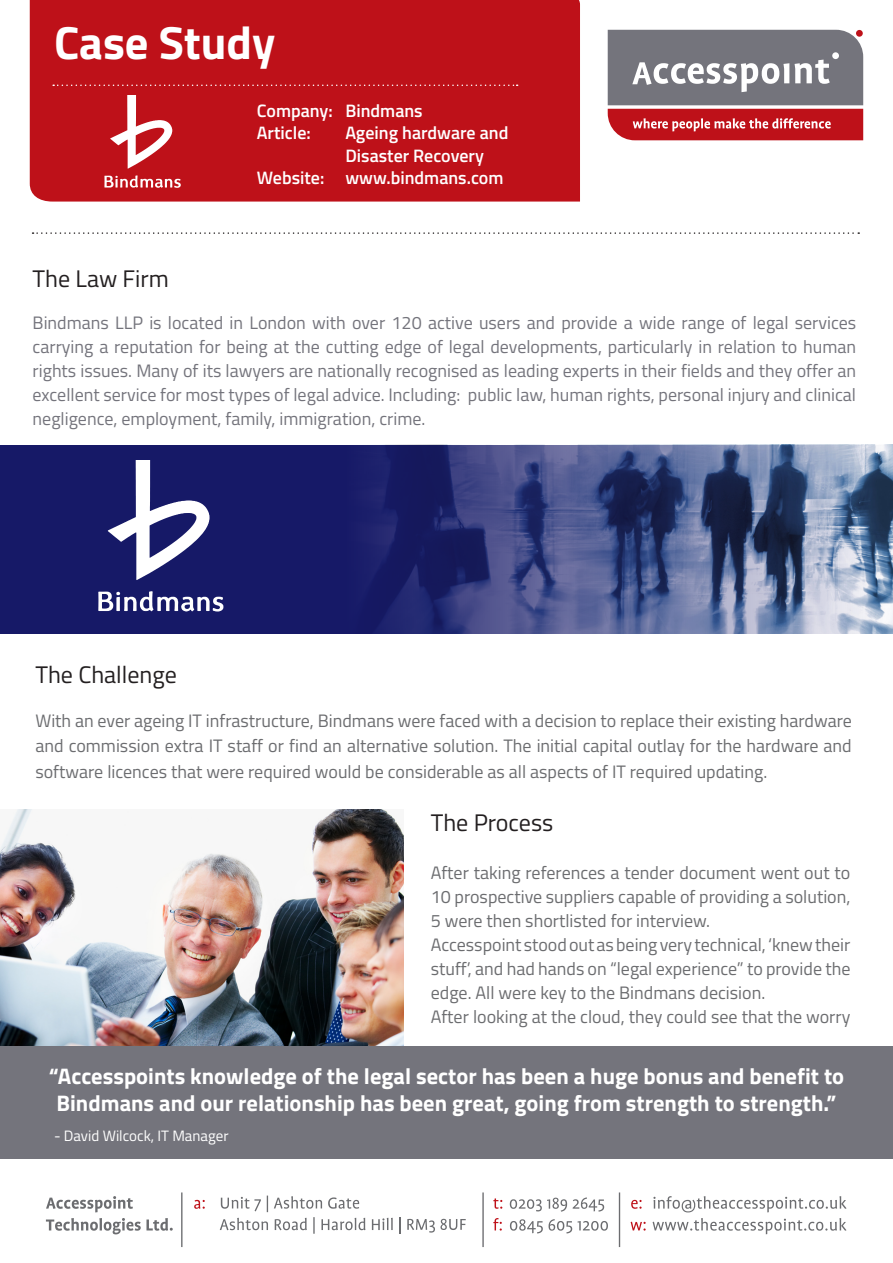
<style>
.page{position:relative;width:893px;height:1263px;background:#fff}
.page>*{position:absolute;margin:0;border:0;box-sizing:border-box;transform-origin:0 0}
.t1{font:700 46.5px "Titillium Web";color:#fff}
.t2{font:24px "Titillium Web";color:#231f20}
.t3{font:700 22.5px/27px "Titillium Web";color:#fff;text-align:center}
.t4{font:18px/24px "Titillium Web";color:#6c6d70;text-align:justify}
.t5{font:18px/24px "Titillium Web";color:#74747c;text-align:justify}
.t6{font:600 18px "Titillium Web";color:#fff}
.t7{font:15px "Titillium Web";color:#fff}
</style>
<div class="page">
<svg style="left:33px;top:232px;width:826px;height:2px"></svg>
<img style="left:0;top:809px;width:404px;height:237px">
<div style="left:0;top:1046px;width:893px;height:113px;background:#74747c"></div>
<svg style="left:608px;top:30px;width:255px;height:110px;background:#9a6f76"></svg>
<div style="left:856px;top:30px;width:7px;height:7px;background:#be1119;border-radius:50%"></div>
<div style="left:30px;top:0;width:550px;height:202px;background:#be1119"></div>
<svg style="left:53px;top:85px;width:465px;height:1px"></svg>
<svg style="left:98px;top:95px;width:89px;height:97px"></svg>
<div style="left:0;top:445px;width:893px;height:189px;background:#161967"></div>
<svg style="left:98px;top:460px;width:126px;height:152px"></svg>
<img style="left:371px;top:445px;width:522px;height:189px">
<svg style="left:407px;top:1219px;width:59px;height:13px"></svg>
<svg style="left:220px;top:1195px;width:173px;height:39px"></svg>
<hr style="left:181px;top:1192px;width:1px;height:55px;background:#6c6d70">
<hr style="left:482px;top:1192px;width:2px;height:55px;background:#6c6d70">
<hr style="left:619px;top:1192px;width:1px;height:55px;background:#6c6d70">
<svg style="left:194px;top:1200px;width:11px;height:9px"></svg>
<svg style="left:46px;top:1218px;width:127px;height:16px"></svg>
<svg style="left:46px;top:1196px;width:87px;height:16px"></svg>
<svg style="left:510px;top:1219px;width:98px;height:14px"></svg>
<svg style="left:493px;top:1218px;width:9px;height:12px"></svg>
<svg style="left:493px;top:1198px;width:9px;height:11px"></svg>
<svg style="left:653px;top:1218px;width:193px;height:16px"></svg>
<svg style="left:631px;top:1222px;width:15px;height:8px"></svg>
<svg style="left:653px;top:1196px;width:194px;height:16px"></svg>
<svg style="left:631px;top:1200px;width:11px;height:9px"></svg>
<svg style="left:510px;top:1197px;width:94px;height:14px"></svg>
<svg style="left:399px;top:1217px;width:1px;height:17px"></svg>
<p class="t1" style="left:54px;top:8px;width:223px">Case Study</p>
<p class="t6" style="left:257px;top:97px;width:167px">Company: Bindmans</p>
<p class="t6" style="left:257px;top:119px;width:56px">Article:</p>
<p class="t6" style="left:345px;top:119px;width:165px">Ageing hardware and</p>
<p class="t6" style="left:345px;top:142px;width:140px">Disaster Recovery</p>
<p class="t6" style="left:257px;top:164px;width:248px">Website: www.bindmans.com</p>
<p class="t2" style="left:33px;top:261px;width:138px">The Law Firm</p>
<p class="t5" style="left:33px;top:309px;width:825px">Bindmans LLP is located in London with over 120 active users and provide a wide range of legal services carrying a reputation for being at the cutting edge of legal developments, particularly in relation to human rights issues. Many of its lawyers are nationally recognised as leading experts in their fields and they offer an excellent service for most types of legal advice. Including: public law, human rights, personal injury and clinical negligence, employment, family, immigration, crime.</p>
<p class="t2" style="left:35px;top:657px;width:143px">The Challenge</p>
<p class="t4" style="left:35px;top:707px;width:818px;line-height:25.5px">With an ever ageing IT infrastructure, Bindmans were faced with a decision to replace their existing hardware and commission extra IT staff or find an alternative solution. The initial capital outlay for the hardware and software licences that were required would be considerable as all aspects of IT required updating.</p>
<p class="t2" style="left:431px;top:805px;width:124px">The Process</p>
<p class="t4" style="left:431px;top:860px;width:421px">After taking references a tender document went out to 10 prospective suppliers capable of providing a solution, 5 were then shortlisted for interview.</p>
<p class="t4" style="left:431px;top:932px;width:421px">Accesspoint stood out as being very technical, ‘knew their stuff’, and had hands on “legal experience” to provide the edge. All were key to the Bindmans decision.</p>
<p class="t4" style="left:431px;top:1004px;width:421px">After looking at the cloud, they could see that the worry</p>
<p class="t3" style="left:49px;top:1061px;width:797px">“Accesspoints knowledge of the legal sector has been a huge bonus and benefit to<br>Bindmans and our relationship has been great, going from strength to strength.”</p>
<p class="t7" style="left:54px;top:1124px;width:176px">- David Wilcock, IT Manager</p>
</div>
